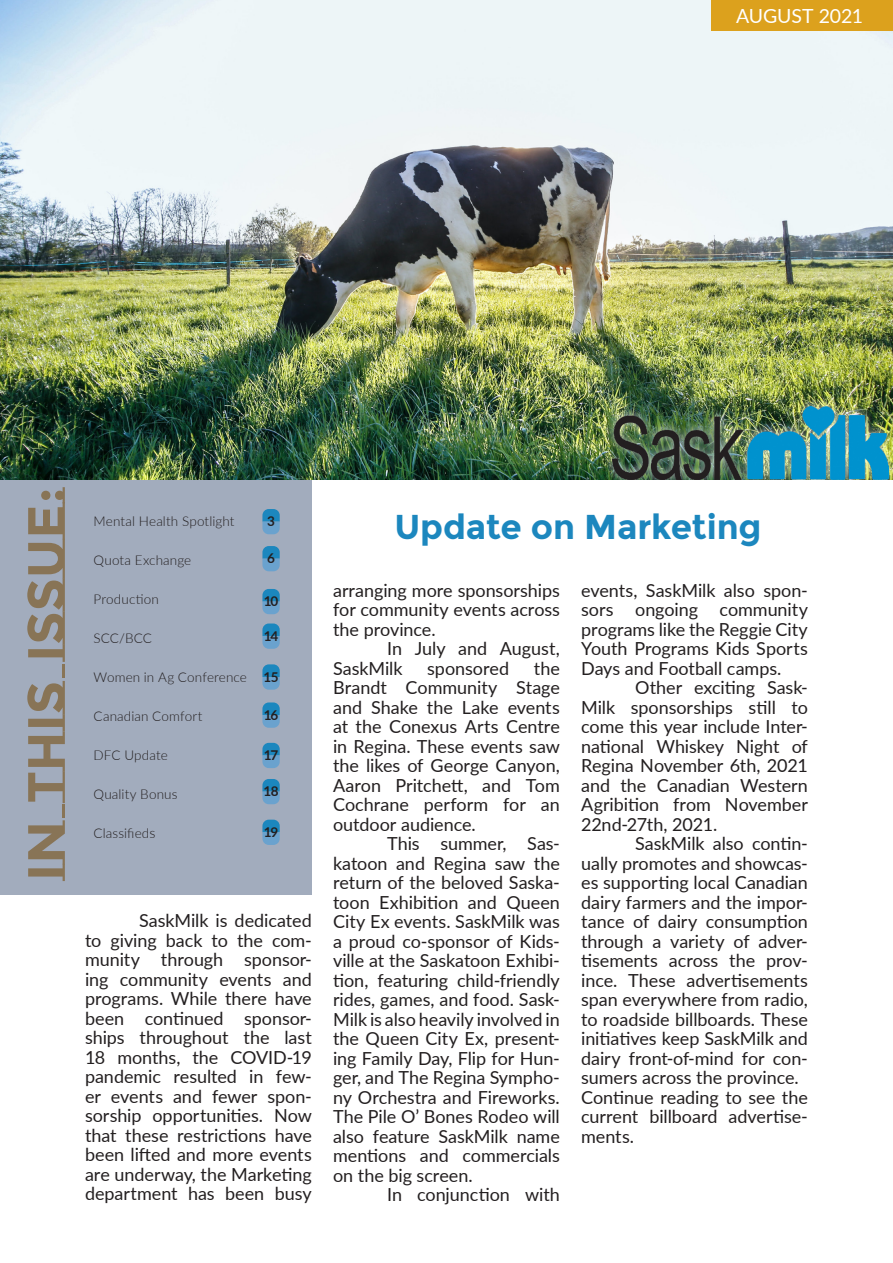
<style>
.page{position:relative;width:893px;height:1263px;background:#fff}
.page>*{position:absolute;margin:0;border:0;box-sizing:border-box;transform-origin:0 0}
.t1{font:700 52.5px "Montserrat Subrayada";letter-spacing:-.005em;color:#887456}
.t2{font:700 34.5px "Montserrat";letter-spacing:-.005em;color:#1c87be}
.t3{font:19.5px "Lato";letter-spacing:-.01em;color:#fff}
.t4{font:18px/19.5px "Lato";letter-spacing:-.005em;color:#231f20;text-align:justify}
.Body_Text{font:300 13.5px "Lato";letter-spacing:.01em;color:#231f20}
.t5{font:700 13.5px "Lato";letter-spacing:-.07em;color:#231f20}
.s1{font-size:14.25px}
</style>
<div class="page">
<img style="left:0;top:0;width:893px;height:480px">
<div style="left:0;top:480px;width:312px;height:414px;background:#a2acbd"></div>
<div style="left:712px;top:0;width:181px;height:30px;background:#dca11d"></div>
<svg style="left:262px;top:546px;width:18px;height:25px"></svg>
<svg style="left:262px;top:509px;width:18px;height:25px"></svg>
<svg style="left:262px;top:589px;width:18px;height:25px"></svg>
<svg style="left:262px;top:623px;width:18px;height:26px"></svg>
<svg style="left:262px;top:664px;width:18px;height:26px"></svg>
<svg style="left:262px;top:702px;width:18px;height:26px"></svg>
<svg style="left:262px;top:743px;width:18px;height:25px"></svg>
<svg style="left:262px;top:779px;width:18px;height:25px"></svg>
<svg style="left:262px;top:820px;width:18px;height:25px"></svg>
<div style="left:603px;top:397px;width:290px;height:92px;background:#fff;opacity:.75"></div>
<img style="left:612px;top:406px;width:277px;height:74px">
<p class="t3" style="left:736px;top:2px;width:128px">AUGUST 2021</p>
<p class="t1" style="left:15px;top:881px;width:395px;rotate:-90deg">In this Issue:</p>
<p class="Body_Text" style="left:94px;top:512px;width:143px">Mental Health Spotlight</p>
<p class="Body_Text" style="left:94px;top:551px;width:99px">Quota Exchange</p>
<p class="Body_Text" style="left:94px;top:590px;width:67px">Production</p>
<p class="Body_Text" style="left:94px;top:629px;width:60px">SCC/BCC</p>
<p class="Body_Text" style="left:94px;top:668px;width:155px">Women in Ag Conference</p>
<p class="Body_Text" style="left:94px;top:707px;width:110px">Canadian Comfort</p>
<p class="Body_Text" style="left:94px;top:746px;width:76px">DFC Update</p>
<p class="Body_Text" style="left:94px;top:785px;width:85px">Quality Bonus</p>
<p class="Body_Text" style="left:94px;top:824px;width:63px">Classified<span class="s1">s</span></p>
<p class="t5" style="left:267px;top:511px;width:9px">3</p>
<p class="t5" style="left:267px;top:548px;width:9px">6</p>
<p class="t5" style="left:264px;top:591px;width:16px">10</p>
<p class="t5" style="left:264px;top:626px;width:16px">14</p>
<p class="t5" style="left:264px;top:667px;width:16px">15</p>
<p class="t5" style="left:264px;top:705px;width:16px">16</p>
<p class="t5" style="left:264px;top:745px;width:16px">17</p>
<p class="t5" style="left:264px;top:781px;width:16px">18</p>
<p class="t5" style="left:264px;top:822px;width:16px">19</p>
<p class="t4" style="left:85px;top:910px;width:228px;text-indent:54px">SaskMilk is dedicated to giving back to the com&shy;munity through sponsor&shy;ing community events and programs. While there have been continued sponsor&shy;ships throughout the last 18 months, the COVID-19 pandemic resulted in few&shy;er events and fewer spon&shy;sorship opportunities. Now that these restrictions have been lifted and more events are underway, the Marketing department has been busy</p>
<p class="t2" style="left:394px;top:507px;width:369px">Update on Marketing</p>
<p class="t4" style="left:333px;top:580px;width:228px">arranging more sponsorships for community events across the province.</p>
<p class="t4" style="left:333px;top:638px;width:228px;text-indent:54px">In July and August,<br>SaskMilk</p>
<p class="t4" style="left:333px;top:658px;width:228px;text-indent:201px">the Brandt Community Stage and Shake the Lake events at the Conexus Arts Centre in Regina. These events saw the likes of George Canyon, Aaron Pritchett, and Tom Cochrane perform for an outdoor audience.</p>
<p class="t4" style="left:333px;top:833px;width:228px;text-indent:54px">This summer, Sas&shy;katoon and Regina saw the return of the beloved Saska&shy;toon Exhibition and Queen City Ex events. SaskMilk was a proud co-sponsor of Kids&shy;ville at the Saskatoon Exhibi&shy;tion, featuring child-friendly rides, games, and food. Sask-Milk is also heavily involved in the Queen City Ex, present&shy;ing Family Day, Flip for Hun&shy;ger, and The Regina Sympho&shy;ny Orchestra and Fireworks.<br>The Pile O’ Bones Rodeo will also feature SaskMilk name mentions and commercials on the big screen.</p>
<p class="t4" style="left:387px;top:1184px;width:174px">In conjunction with</p>
<p class="t4" style="left:427px;top:658px;width:83px">sponsored</p>
<p class="t4" style="left:581px;top:580px;width:228px">events, SaskMilk also spon&shy;sors ongoing community programs like the Reggie City Youth Programs Kids Sports Days and Football camps.</p>
<p class="t4" style="left:581px;top:677px;width:228px;text-indent:54px">Other exciting Sask-Milk sponsorships still to come this year include Inter&shy;national Whiskey Night of Regina November 6th, 2021 and the Canadian Western Agribition from November 22nd-27th, 2021.</p>
<p class="t4" style="left:581px;top:833px;width:228px;text-indent:54px">SaskMilk also contin&shy;ually promotes and showcas&shy;es supporting local Canadian dairy farmers and the impor&shy;tance of dairy consumption through a variety of adver&shy;tisements across the prov&shy;ince. These advertisements span everywhere from radio, to roadside billboards. These initiatives keep SaskMilk and dairy front-of-mind for con&shy;sumers across the province.</p>
<p class="t4" style="left:581px;top:1087px;width:228px">Continue reading to see the current billboard advertise&shy;ments.</p>
</div>
